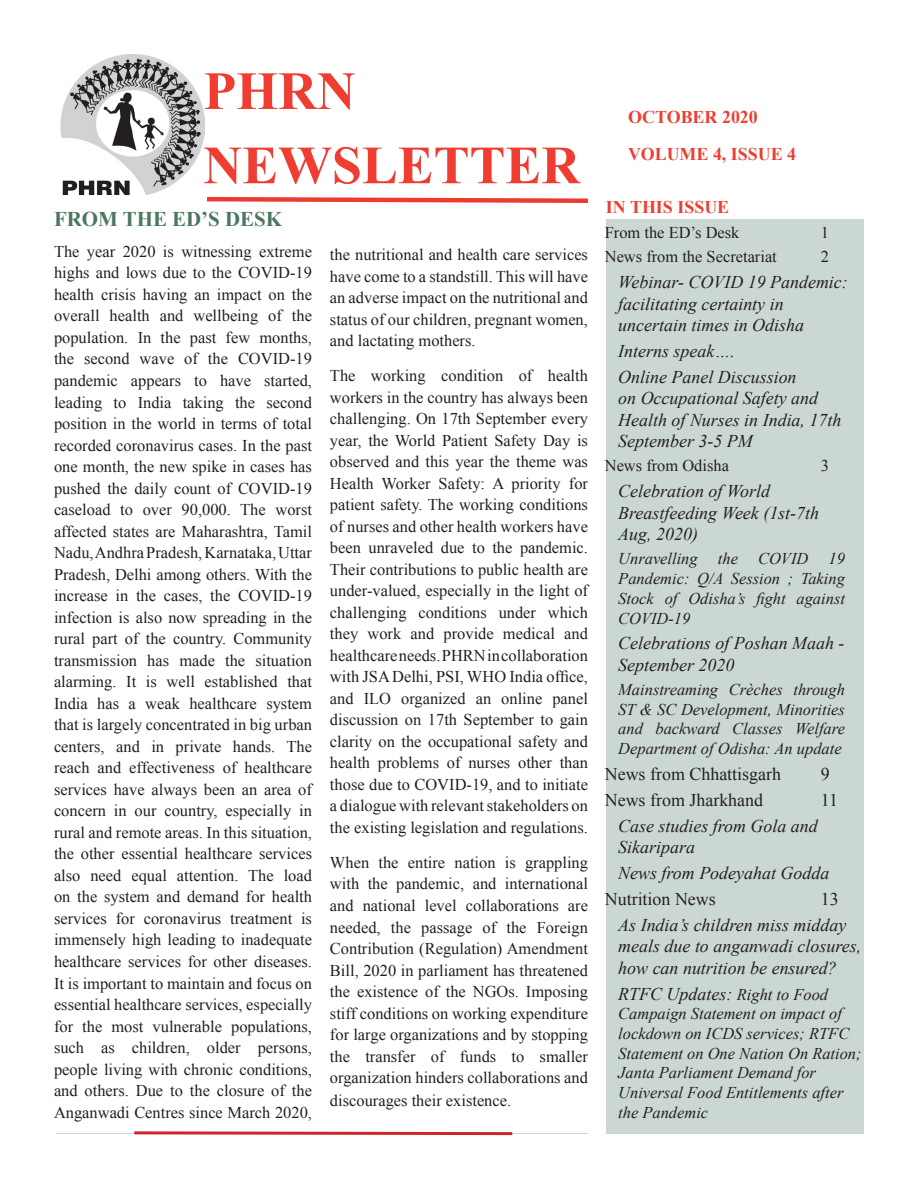
<style>
.page{position:relative;width:918px;height:1188px;background:#fff}
.page>*{position:absolute;margin:0;border:0;box-sizing:border-box;transform-origin:0 0}
.t1{font:700 53.85px/74.2px "Times New Roman";color:#ef3d32}
.t2{font:700 20.85px "Times New Roman";color:#4b765f}
.t3{font:italic 18px/21.5px "Times New Roman";color:#231f20}
.t4{font:18px "Times New Roman";color:#231f20}
.t5{font:700 18px/36.6px "Times New Roman";color:#ef3d32}
.t6{font:16.5px/21.5px "Times New Roman";color:#231f20;text-align:justify}
.t7{font:italic 16.5px/19.8px "Times New Roman";color:#231f20;text-align:justify}
.s1{font-size:16.5px}
</style>
<div class="page">
<div style="left:606px;top:220px;width:258px;height:914px;background:#cbd7d1"></div>
<img style="left:60px;top:54px;width:144px;height:141px">
<svg style="left:207px;top:196px;width:381px;height:7px"></svg>
<svg style="left:131px;top:1131px;width:384px;height:5px"></svg>
<h1 class="t1" style="left:203px;top:52px;width:378px">PHRN<br>NEWSLETTER</h1>
<p class="t2" style="left:54px;top:204px;width:230px">FROM THE ED’S DESK</p>
<p class="t6" style="left:54px;top:240px;width:260px">The year 2020 is witnessing extreme highs and lows due to the COVID-19 health crisis having an impact on the overall health and wellbeing of the population. In the past few months, the second wave of the COVID-19 pandemic appears to have started, leading to India taking the second position in the world in terms of total recorded coronavirus cases. In the past one month, the new spike in cases has pushed the daily count of COVID-19 caseload to over 90,000. The worst affected states are Maharashtra, Tamil Nadu, Andhra Pradesh, Karnataka, Uttar Pradesh, Delhi among others. With the increase in the cases, the COVID-19 infection is also now spreading in the rural part of the country. Community transmission has made the situation alarming. It is well established that India has a weak healthcare system that is largely concentrated in big urban centers, and in private hands. The reach and effectiveness of healthcare services have always been an area of concern in our country, especially in rural and remote areas. In this situation, the other essential healthcare services also need equal attention. The load on the system and demand for health services for coronavirus treatment is immensely high leading to inadequate healthcare services for other diseases.<br>It is important to maintain and focus on essential healthcare services, especially for the most vulnerable populations, such as children, older persons, people living with chronic conditions, and others. Due to the closure of the Anganwadi Centres since March 2020,</p>
<p class="t6" style="left:330px;top:243px;width:260px">the nutritional and health care services have come to a standstill. This will have an adverse impact on the nutritional and status of our children, pregnant women, and lactating mothers.</p>
<p class="t6" style="left:330px;top:365px;width:260px">The working condition of health workers in the country has always been challenging. On 17th September every year, the World Patient Safety Day is observed and this year the theme was Health Worker Safety: A priority for patient safety. The working conditions of nurses and other health workers have been unraveled due to the pandemic.<br>Their contributions to public health are under-valued, especially in the light of challenging conditions under which they work and provide medical and healthcare needs. PHRN in collaboration with JSA Delhi, PSI, WHO India office, and ILO organized an online panel discussion on 17th September to gain clarity on the occupational safety and health problems of nurses other than those due to COVID-19, and to initiate a dialogue with relevant stakeholders on the existing legislation and regulations.</p>
<p class="t6" style="left:330px;top:851px;width:260px">When the entire nation is grappling with the pandemic, and international and national level collaborations are needed, the passage of the Foreign Contribution (Regulation) Amendment Bill, 2020 in parliament has threatened the existence of the NGOs. Imposing stiff conditions on working expenditure for large organizations and by stopping the transfer of funds to smaller organization hinders collaborations and discourages their existence.</p>
<p class="t5" style="left:628px;top:98px;width:170px">OCTOBER 2020<br>VOLUME 4, ISSUE 4</p>
<p class="t5" style="left:606px;top:188px;width:125px">IN THIS ISSUE</p>
<p class="t6" style="left:605px;top:222px;width:136px">From the ED’s Desk</p>
<p class="t6" style="left:821px;top:222px;width:10px">1</p>
<p class="t6" style="left:605px;top:246px;width:174px">News from the Secretariat</p>
<p class="t6" style="left:821px;top:246px;width:10px">2</p>
<p class="t3" style="left:618px;top:271px;width:231px">Webinar- COVID 19 Pandemic: facilitating certainty in uncertain times in Odisha</p>
<p class="t3" style="left:618px;top:338px;width:180px;line-height:25.8px">Interns speak….<br>Online Panel Discussion</p>
<p class="t3" style="left:618px;top:387px;width:225px">on Occupational Safety and<br>Health of Nurses in India, 17th<br>September 3-5 PM</p>
<p class="t6" style="left:605px;top:455px;width:126px">News from Odisha</p>
<p class="t6" style="left:821px;top:455px;width:10px">3</p>
<p class="t3" style="left:618px;top:480px;width:202px">Celebration of World<br>Breastfeeding Week (1st-7th<br>Aug, 2020)</p>
<p class="t7" style="left:618px;top:549px;width:228px">Unravelling the COVID 19<br>Pandemic: Q/A Session ; Taking Stock of Odisha’s fight against COVID-19</p>
<p class="t3" style="left:618px;top:632px;width:228px">Celebrations of Poshan Maah -<br>September 2020</p>
<p class="t7" style="left:618px;top:679px;width:228px">Mainstreaming Crèches through ST &amp; SC Development, Minorities and backward Classes Welfare Department of Odisha: An update</p>
<p class="t4" style="left:605px;top:762px;width:178px">News from Chhattisgarh</p>
<p class="t4" style="left:821px;top:762px;width:10px">9</p>
<p class="t4" style="left:605px;top:788px;width:160px">News from Jharkhand</p>
<p class="t4" style="left:821px;top:788px;width:19px">11</p>
<p class="t3" style="left:618px;top:814px;width:201px">Case studies from Gola and<br>Sikaripara</p>
<p class="t3" style="left:618px;top:862px;width:213px">News from Podeyahat Godda</p>
<p class="t4" style="left:605px;top:887px;width:113px">Nutrition News</p>
<p class="t4" style="left:821px;top:887px;width:19px">13</p>
<p class="t3" style="left:618px;top:913px;width:244px">As India’s children miss midday meals due to anganwadi closures, how can nutrition be ensured?</p>
<p class="t3" style="left:618px;top:982px;width:211px">RTFC Updates: <span class="s1">Right to Food</span></p>
<p class="t7" style="left:618px;top:1003px;width:245px;text-align:left">Campaign Statement on impact of lockdown on ICDS services; RTFC<br>Statement on One Nation On Ration;<br>Janta Parliament Demand for<br>Universal Food Entitlements after the Pandemic</p>
</div>
